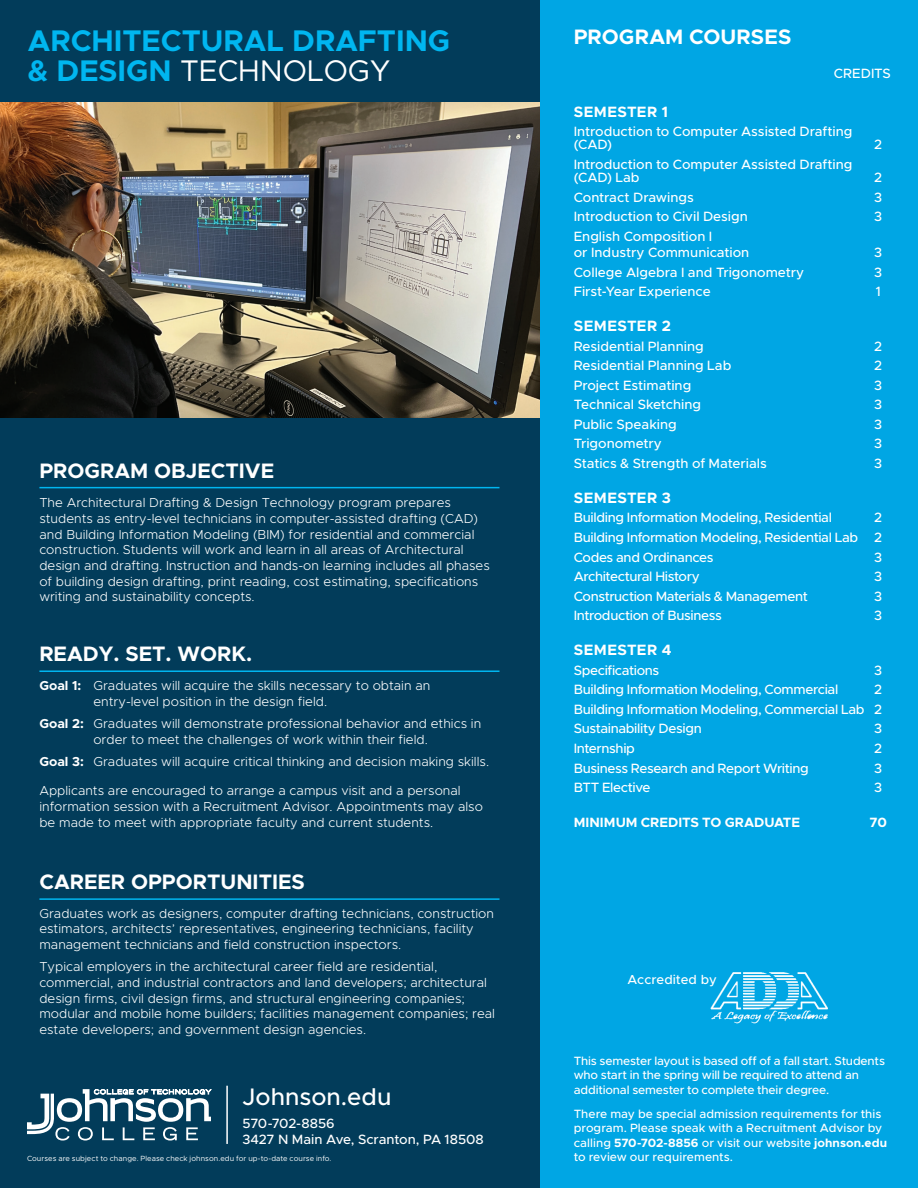
<style>
.page{position:relative;width:918px;height:1188px;background:#fff}
.page>*{position:absolute;margin:0;border:0;box-sizing:border-box;transform-origin:0 0}
.t1{font:700 30px/30px "Metropolis";color:#00b6f0}
.t2{font:500 24px "Metropolis";color:#fff}
.t3{font:700 21px "Metropolis";color:#fff}
.t4{font:700 15px "Metropolis";letter-spacing:.03em;color:#fff}
.t5{font:500 13.5px/19.6px "Metropolis";letter-spacing:-.02em;color:#fff;text-align:justify}
.t6{font:500 13.5px/13px "Metropolis";color:#fff}
.t7{font:700 13.5px "Metropolis";color:#fff}
.t8{font:500 13.5px "Metropolis";letter-spacing:.005em;color:#fff}
.t9{font:300 13.05px/15.6px "Metropolis";color:#fff}
.t10{font:500 13.05px "Metropolis";color:#fff}
.t11{font:500 12px/14.4px "Metropolis";letter-spacing:-.01em;color:#fff}
.t12{font:7.5px "Metropolis";letter-spacing:.01em;color:#fff}
.s1{font-weight:400;color:#fff}
.s2{font-weight:700}
</style>
<div class="page">
<img style="left:0;top:101px;width:540px;height:318px">
<div style="left:0;top:0;width:540px;height:101px;background:#023c5a"></div>
<div style="left:0;top:419px;width:540px;height:769px;background:#023c5a"></div>
<div style="left:540px;top:0;width:378px;height:1188px;background:#00a6e4"></div>
<img style="left:710px;top:972px;width:118px;height:52px">
<hr style="left:39px;top:670px;width:461px;height:2px;background:#00b6f0">
<hr style="left:39px;top:487px;width:461px;height:1px;background:#00b6f0">
<hr style="left:39px;top:898px;width:461px;height:2px;background:#00b6f0">
<hr style="left:226px;top:1086px;width:2px;height:58px;background:#fff">
<svg style="left:27px;top:1089px;width:185px;height:52px"></svg>
<h1 class="t1" style="left:28px;top:26px;width:424px">ARCHITECTURAL DRAFTING &amp; DESIGN <span class="s1">TECHNOLOGY</span></h1>
<h3 class="t3" style="left:39px;top:458px;width:236px">PROGRAM OBJECTIVE</h3>
<p class="t9" style="left:39px;top:495px;width:452px">The Architectural Drafting &amp; Design Technology program prepares students as entry-level technicians in computer-assisted drafting (CAD) and Building Information Modeling (BIM) for residential and commercial construction. Students will work and learn in all areas of Architectural design and drafting. Instruction and hands-on learning includes all phases of building design drafting, print reading, cost estimating, specifications writing and sustainability concepts.</p>
<h3 class="t3" style="left:39px;top:640px;width:214px">READY. SET. WORK.</h3>
<p class="t9" style="left:93px;top:678px;width:338px;text-indent:-54px"><span class="s2">Goal 1:</span> Graduates will acquire the skills necessary to obtain an entry-level position in the design field.</p>
<p class="t9" style="left:39px;top:716px;width:443px;text-align:center"><span class="s2">Goal 2:</span> Graduates will demonstrate professional behavior and ethics in order to meet the challenges of work within their field.</p>
<p class="t9" style="left:39px;top:754px;width:451px"><span class="s2">Goal 3:</span> Graduates will acquire critical thinking and decision making skills.</p>
<p class="t9" style="left:39px;top:783px;width:445px">Applicants are encouraged to arrange a campus visit and a personal information session with a Recruitment Advisor. Appointments may also be made to meet with appropriate faculty and current students.</p>
<h3 class="t3" style="left:39px;top:868px;width:267px">CAREER OPPORTUNITIES</h3>
<p class="t9" style="left:39px;top:905px;width:456px">Graduates work as designers, computer drafting technicians, construction estimators, architects’ representatives, engineering technicians, facility management technicians and field construction inspectors.</p>
<p class="t9" style="left:39px;top:959px;width:457px">Typical employers in the architectural career field are residential, commercial, and industrial contractors and land developers; architectural design firms, civil design firms, and structural engineering companies; modular and mobile home builders; facilities management companies; real estate developers; and government design agencies.</p>
<h2 class="t2" style="left:243px;top:1082px;width:150px">Johnson.edu</h2>
<p class="t5" style="left:243px;top:1115px;width:243px;line-height:16.2px">570-702-8856<br>3427 N Main Ave, Scranton, PA 18508</p>
<p class="t12" style="left:27px;top:1154px;width:306px">Courses are subject to change. Please check johnson.edu for up-to-date course info.</p>
<h3 class="t3" style="left:574px;top:23px;width:219px">PROGRAM COURSES</h3>
<p class="t8" style="left:834px;top:65px;width:59px">CREDITS</p>
<p class="t4" style="left:574px;top:102px;width:96px">SEMESTER 1</p>
<p class="t6" style="left:574px;top:125px;width:280px">Introduction to Computer Assisted Drafting (CAD)</p>
<p class="t6" style="left:574px;top:158px;width:280px">Introduction to Computer Assisted Drafting (CAD) Lab</p>
<p class="t5" style="left:874px;top:135px;width:10px">2</p>
<p class="t5" style="left:874px;top:168px;width:10px">2</p>
<p class="t5" style="left:574px;top:187px;width:122px">Contract Drawings</p>
<p class="t5" style="left:874px;top:187px;width:10px">3</p>
<p class="t6" style="left:574px;top:210px;width:176px">Introduction to Civil Design</p>
<p class="t5" style="left:874px;top:207px;width:10px">3</p>
<p class="t6" style="left:574px;top:228px;width:177px;line-height:16px">English Composition I<br>or Industry Communication</p>
<p class="t5" style="left:874px;top:242px;width:10px">3</p>
<p class="t6" style="left:574px;top:265px;width:232px">College Algebra I and Trigonometry</p>
<p class="t5" style="left:874px;top:262px;width:10px">3</p>
<p class="t6" style="left:574px;top:285px;width:139px">First-Year Experience</p>
<p class="t5" style="left:876px;top:282px;width:7px">1</p>
<p class="t4" style="left:574px;top:316px;width:99px">SEMESTER 2</p>
<p class="t6" style="left:574px;top:339px;width:132px">Residential Planning</p>
<p class="t5" style="left:874px;top:336px;width:10px">2</p>
<p class="t6" style="left:574px;top:359px;width:159px">Residential Planning Lab</p>
<p class="t5" style="left:874px;top:356px;width:10px">2</p>
<p class="t6" style="left:574px;top:378px;width:119px">Project Estimating</p>
<p class="t5" style="left:874px;top:375px;width:10px">3</p>
<p class="t6" style="left:574px;top:398px;width:129px">Technical Sketching</p>
<p class="t5" style="left:874px;top:395px;width:10px">3</p>
<p class="t6" style="left:574px;top:418px;width:105px">Public Speaking</p>
<p class="t5" style="left:874px;top:414px;width:10px">3</p>
<p class="t6" style="left:574px;top:437px;width:90px">Trigonometry</p>
<p class="t5" style="left:874px;top:434px;width:10px">3</p>
<p class="t5" style="left:574px;top:453px;width:195px">Statics &amp; Strength of Materials</p>
<p class="t5" style="left:874px;top:453px;width:10px">3</p>
<p class="t4" style="left:574px;top:488px;width:99px">SEMESTER 3</p>
<p class="t5" style="left:574px;top:508px;width:260px">Building Information Modeling, Residential</p>
<p class="t5" style="left:574px;top:508px;width:310px;text-indent:300px">2<br>Building Information Modeling, Residential Lab 2<br>Codes and Ordinances</p>
<p class="t5" style="left:874px;top:547px;width:10px">3</p>
<p class="t5" style="left:574px;top:567px;width:128px">Architectural History</p>
<p class="t5" style="left:874px;top:567px;width:10px">3</p>
<p class="t5" style="left:574px;top:586px;width:236px">Construction Materials &amp; Management</p>
<p class="t5" style="left:874px;top:586px;width:10px">3</p>
<p class="t5" style="left:574px;top:606px;width:150px">Introduction of Business</p>
<p class="t5" style="left:874px;top:606px;width:10px">3</p>
<p class="t4" style="left:574px;top:640px;width:99px">SEMESTER 4</p>
<p class="t5" style="left:574px;top:660px;width:87px">Specifications</p>
<p class="t5" style="left:874px;top:660px;width:10px">3</p>
<p class="t5" style="left:574px;top:680px;width:266px">Building Information Modeling, Commercial</p>
<p class="t5" style="left:574px;top:680px;width:310px;text-indent:300px">2<br>Building Information Modeling, Commercial Lab 2<br>Sustainability Design</p>
<p class="t5" style="left:874px;top:719px;width:10px">3</p>
<p class="t5" style="left:574px;top:738px;width:63px">Internship</p>
<p class="t5" style="left:874px;top:738px;width:10px">2</p>
<p class="t5" style="left:574px;top:758px;width:236px">Business Research and Report Writing</p>
<p class="t5" style="left:874px;top:758px;width:10px">3</p>
<p class="t5" style="left:574px;top:778px;width:78px">BTT Elective</p>
<p class="t5" style="left:874px;top:778px;width:10px">3</p>
<p class="t7" style="left:574px;top:814px;width:228px">MINIMUM CREDITS TO GRADUATE</p>
<p class="t7" style="left:870px;top:814px;width:19px">70</p>
<p class="t10" style="left:627px;top:971px;width:91px">Accredited by</p>
<p class="t11" style="left:574px;top:1054px;width:313px">This semester layout is based off of a fall start. Students who start in the spring will be required to attend an additional semester to complete their degree.</p>
<p class="t11" style="left:574px;top:1106px;width:315px">There may be special admission requirements for this program. Please speak with a Recruitment Advisor by calling <span class="s2">570-702-8856</span> or visit our website <span class="s2">johnson.edu </span>to review our requirements.</p>
</div>
